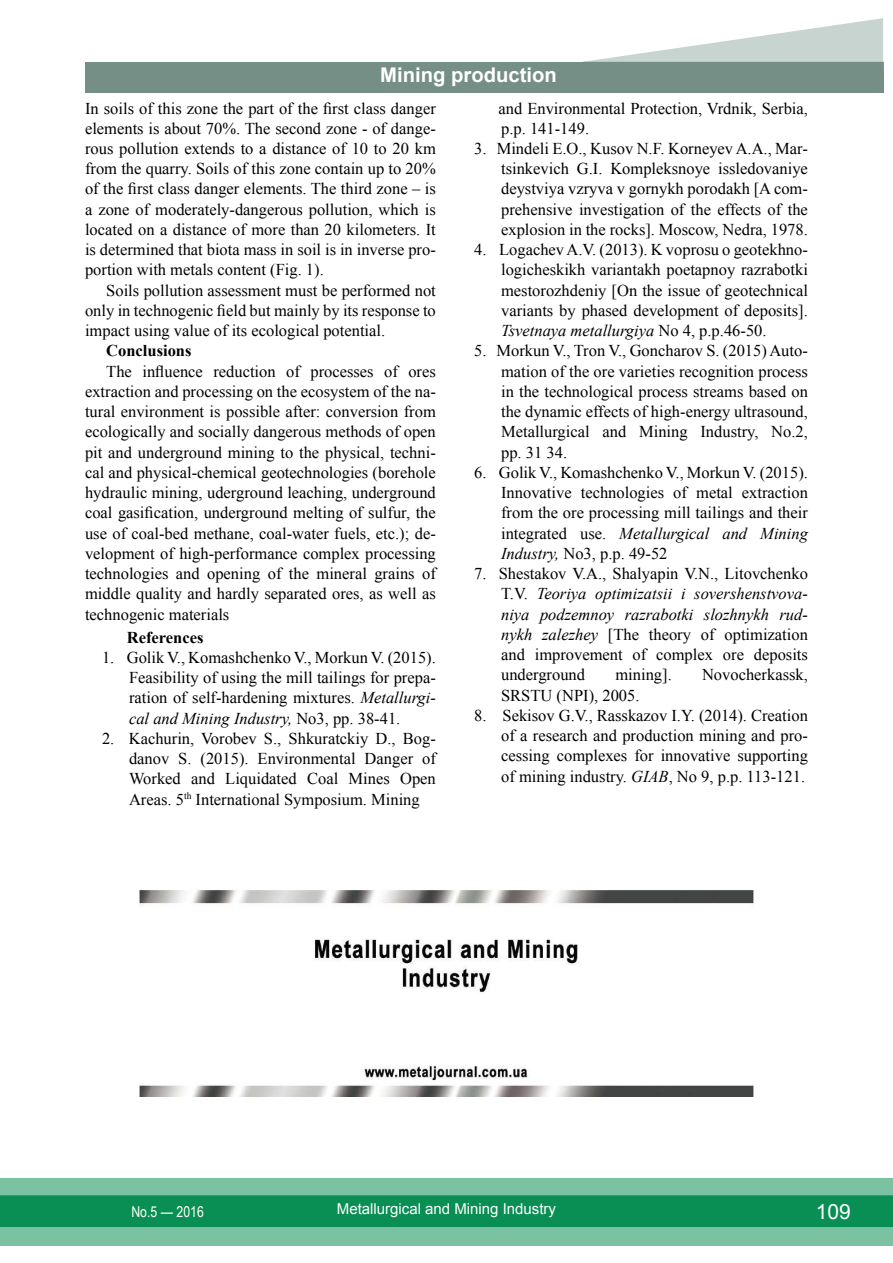
<style>
.page{position:relative;width:893px;height:1263px;background:#fff}
.page>*{position:absolute;margin:0;border:0;box-sizing:border-box;transform-origin:0 0}
.t1{font:21px "Arial";color:#fff}
.t2{font:700 20.25px "Arial";color:#fff}
.t3{font:16.5px/20.2px "Times New Roman";color:#000;text-align:justify}
.t4{font:700 16.5px "Times New Roman";color:#000}
.t5{font:15px "Arial";color:#fff}
.t6{font:15px "Arial Narrow";color:#fff}
.s1{font-style:italic}
</style>
<div class="page">
<div style="left:0;top:1178px;width:893px;height:68px;background:#7ac2a2"></div>
<div style="left:0;top:1195px;width:893px;height:32px;background:#098e53;border:2px solid #098e53"></div>
<div style="left:85px;top:62px;width:798px;height:30px;background:#758f87"></div>
<svg style="left:583px;top:18px;width:300px;height:44px"></svg>
<img style="left:139px;top:889px;width:615px;height:207px">
<p class="t2" style="left:380px;top:61px;width:178px">Mining production</p>
<p class="t3" style="left:85px;top:98px;width:352px">In soils of this zone the part of the first class danger elements is about 70%. The second zone - of dange&shy;rous pollution extends to a distance of 10 to 20 km from the quarry. Soils of this zone contain up to 20% of the first class danger elements. The third zone – is a zone of moderately-dangerous pollution, which is located on a distance of more than 20 kilometers. It is determined that biota mass in soil is in inverse pro&shy;portion with metals content (Fig. 1).</p>
<p class="t3" style="left:85px;top:280px;width:352px;text-indent:21px">Soils pollution assessment must be performed not only in technogenic field but mainly by its response to impact using value of its ecological potential.</p>
<p class="t4" style="left:106px;top:340px;width:87px">Conclusions</p>
<p class="t3" style="left:85px;top:361px;width:352px;text-indent:21px">The influence reduction of processes of ores extraction and processing on the ecosystem of the na&shy;tural environment is possible after: conversion from ecologically and socially dangerous methods of open pit and underground mining to the physical, techni&shy;cal and physical-chemical geotechnologies (borehole hydraulic mining, uderground leaching, underground coal gasification, underground melting of sulfur, the use of coal-bed methane, coal-water fuels, etc.); de&shy;velopment of high-performance complex processing technologies and opening of the mineral grains of middle quality and hardly separated ores, as well as technogenic materials</p>
<p class="t4" style="left:127px;top:626px;width:78px">References</p>
<p class="t3" style="left:129px;top:647px;width:308px;text-indent:-27px">1. Golik V., Komashchenko V., Morkun V. (2015).<br>Feasibility of using the mill tailings for prepa&shy;ration of self-hardening mixtures. <span class="s1">Metallurgi&shy;cal and Mining Industry,</span> No3, pp. 38-41.</p>
<p class="t3" style="left:129px;top:728px;width:308px;text-indent:-27px">2. Kachurin, Vorobev S., Shkuratckiy D., Bog&shy;danov S. (2015). Environmental Danger of Worked and Liquidated Coal Mines Open Areas. 5<sup>th</sup> International Symposium. Mining</p>
<p class="t3" style="left:499px;top:98px;width:311px">and Environmental Protection, Vrdnik, Serbia, p.p. 141-149.</p>
<p class="t3" style="left:501px;top:138px;width:308px;text-indent:-27px">3. Mindeli E.O., Kusov N.F. Korneyev A.A., Mar&shy;tsinkevich G.I. Kompleksnoye issledovaniye deystviya vzryva v gornykh porodakh [A com&shy;prehensive investigation of the effects of the explosion in the rocks]. Moscow, Nedra, 1978.</p>
<p class="t3" style="left:501px;top:239px;width:308px;text-indent:-27px">4. Logachev A.V. (2013). K voprosu o geotekhno&shy;logicheskikh variantakh poetapnoy razrabotki mestorozhdeniy [On the issue of geotechnical variants by phased development of deposits].<br><span class="s1">Tsvetnaya metallurgiya</span> No 4, p.p.46-50.</p>
<p class="t3" style="left:501px;top:341px;width:308px;text-indent:-27px">5. Morkun V., Tron V., Goncharov S. (2015) Auto&shy;mation of the ore varieties recognition process in the technological process streams based on the dynamic effects of high-energy ultrasound, Metallurgical and Mining Industry, No.2, pp. 31 34.</p>
<p class="t3" style="left:501px;top:462px;width:308px;text-indent:-27px">6. Golik V., Komashchenko V., Morkun V. (2015).<br>Innovative technologies of metal extraction from the ore processing mill tailings and their integrated use. <span class="s1">Metallurgical and Mining Industry,</span> No3, p.p. 49-52</p>
<p class="t3" style="left:501px;top:563px;width:308px;text-indent:-27px">7. Shestakov V.A., Shalyapin V.N., Litovchenko T.V. <span class="s1">Teoriya optimizatsii i sovershenstvova&shy;niya podzemnoy razrabotki slozhnykh rud&shy;nykh zalezhey</span> [The theory of optimization and improvement of complex ore deposits underground</p>
<p class="t3" style="left:615px;top:664px;width:58px">mining].</p>
<p class="t3" style="left:702px;top:664px;width:107px">Novocherkassk,</p>
<p class="t3" style="left:501px;top:685px;width:140px">SRSTU (NPI), 2005.</p>
<p class="t3" style="left:501px;top:705px;width:308px;text-indent:-27px">8. Sekisov G.V., Rasskazov I.Y. (2014). Creation of a research and production mining and pro&shy;cessing complexes for innovative supporting of mining industry. <span class="s1">GIAB</span>, No 9, p.p. 113-121.</p>
<p class="t6" style="left:131px;top:1200px;width:74px">No.5 — 2016</p>
<p class="t5" style="left:337px;top:1199px;width:221px">Metallurgical and Mining Industry</p>
<p class="t1" style="left:816px;top:1197px;width:37px">109</p>
</div>
